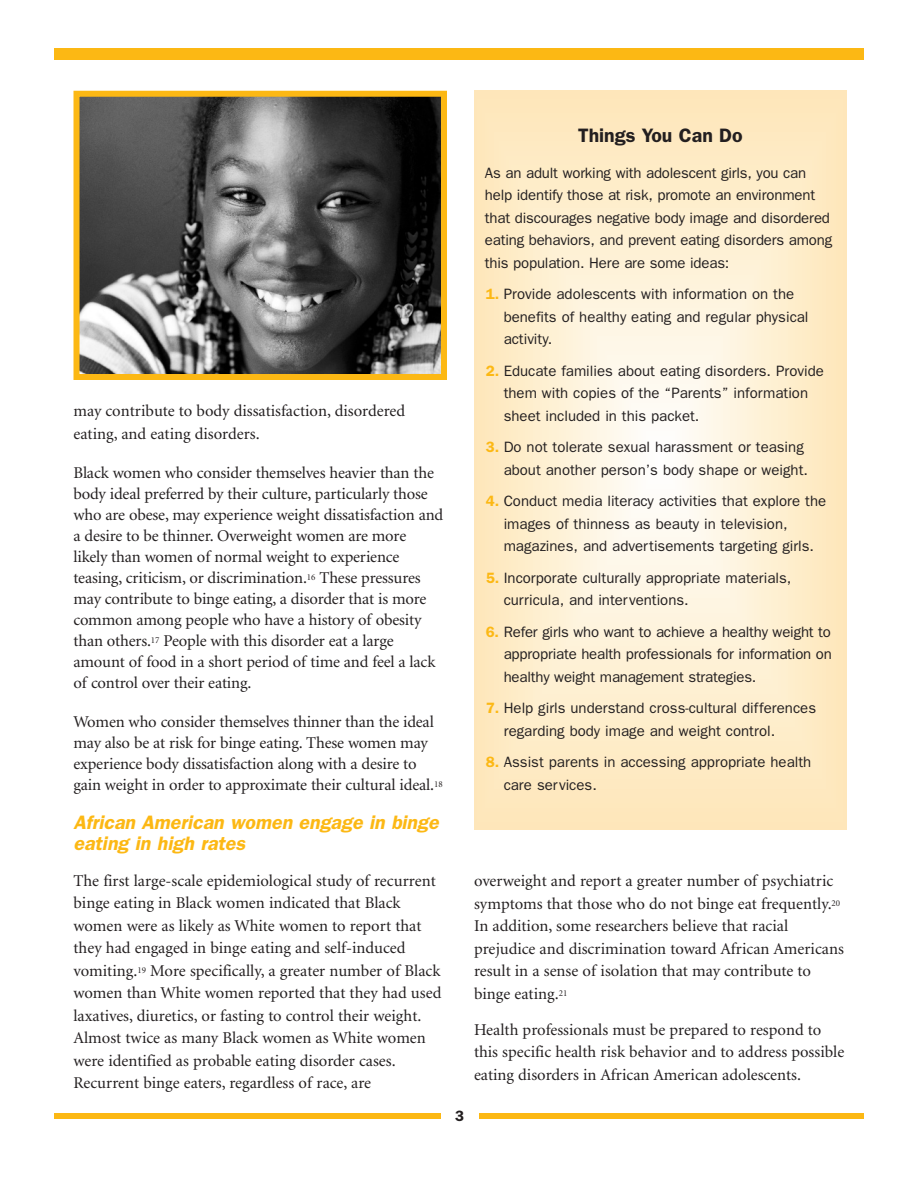
<style>
.page{position:relative;width:918px;height:1188px;background:#fff}
.page>*{position:absolute;margin:0;border:0;box-sizing:border-box;transform-origin:0 0}
.t1{font:italic 600 19.5px/21px "Franklin Gothic";color:#fcb814}
.t2{font:600 19.5px "Franklin Gothic";color:#231f20}
.t3{font:16.5px/22.5px "Minion";letter-spacing:-.005em;color:#231f20}
.t4{font:15px/22.5px "Franklin Gothic";color:#231f20}
.t5{font:600 15px "Franklin Gothic";color:#231f20}
.s1{font-weight:600;color:#fcb814}
</style>
<div class="page">
<div style="left:54px;top:48px;width:810px;height:12px;background:#fcb814"></div>
<div style="left:54px;top:1113px;width:810px;height:6px;background:#fcb814"></div>
<div style="left:441px;top:1104px;width:37px;height:27px;background:#fff"></div>
<div style="left:475px;top:94px;width:371px;height:732px;background:#fee6ba"></div>
<div style="left:487px;top:118px;width:347px;height:685px;background:#fee8be"></div>
<div style="left:499px;top:142px;width:323px;height:637px;background:#feeac2"></div>
<div style="left:509px;top:161px;width:303px;height:599px;background:#feebc6"></div>
<div style="left:523px;top:189px;width:274px;height:542px;background:#feedca"></div>
<div style="left:533px;top:208px;width:255px;height:504px;background:#feefcf"></div>
<div style="left:547px;top:237px;width:226px;height:447px;background:#fef0d3"></div>
<div style="left:559px;top:261px;width:202px;height:399px;background:#fef2d7"></div>
<div style="left:569px;top:280px;width:183px;height:361px;background:#fef3db"></div>
<div style="left:579px;top:299px;width:163px;height:323px;background:#fef4df"></div>
<div style="left:591px;top:322px;width:139px;height:276px;background:#fef6e4"></div>
<div style="left:600px;top:341px;width:121px;height:238px;background:#fef7e8"></div>
<div style="left:612px;top:365px;width:97px;height:190px;background:#fef8ec"></div>
<div style="left:622px;top:384px;width:77px;height:152px;background:#fefaf0"></div>
<div style="left:632px;top:403px;width:57px;height:114px;background:#fefbf4"></div>
<div style="left:641px;top:422px;width:39px;height:76px;background:#fefcf8"></div>
<div style="left:651px;top:441px;width:19px;height:38px;background:#fefdfc"></div>
<img style="left:81px;top:98px;width:359px;height:275px">
<div style="left:74px;top:91px;width:373px;height:289px;border:6px solid #fcb814"></div>
<p class="t3" style="left:74px;top:401px;width:333px">may contribute to body dissatisfaction, disordered eating, and eating disorders.</p>
<p class="t3" style="left:73px;top:463px;width:371px;line-height:21px">Black women who consider themselves heavier than the body ideal preferred by their culture, particularly those who are obese, may experience weight dissatisfaction and a desire to be thinner. Overweight women are more likely than women of normal weight to experience teasing, criticism, or discrimination.<sup>16</sup> These pressures may contribute to binge eating, a disorder that is more common among people who have a history of obesity than others.<sup>17</sup> People with this disorder eat a large amount of food in a short period of time and feel a lack of control over their eating.</p>
<p class="t3" style="left:74px;top:712px;width:371px;line-height:21px">Women who consider themselves thinner than the ideal may also be at risk for binge eating. These women may experience body dissatisfaction along with a desire to gain weight in order to approximate their cultural ideal.<sup>18</sup></p>
<p class="t1" style="left:73px;top:813px;width:370px">African American women engage in binge eating in high rates</p>
<p class="t3" style="left:73px;top:871px;width:369px">The first large-scale epidemiological study of recurrent binge eating in Black women indicated that Black women were as likely as White women to report that they had engaged in binge eating and self-induced vomiting.<sup>19</sup> More specifically, a greater number of Black women than White women reported that they had used laxatives, diuretics, or fasting to control their weight.<br>Almost twice as many Black women as White women were identified as probable eating disorder cases.<br>Recurrent binge eaters, regardless of race, are</p>
<p class="t2" style="left:578px;top:128px;width:166px">Things You Can Do</p>
<p class="t4" style="left:485px;top:163px;width:349px">As an adult working with adolescent girls, you can help identify those at risk, promote an environment that discourages negative body image and disordered eating behaviors, and prevent eating disorders among this population. Here are some ideas:</p>
<p class="t4" style="left:504px;top:284px;width:306px;text-indent:-18px"><span class="s1">1.</span> Provide adolescents with information on the benefits of healthy eating and regular physical activity.</p>
<p class="t4" style="left:504px;top:361px;width:322px;text-indent:-18px"><span class="s1">2.</span> Educate families about eating disorders. Provide them with copies of the “Parents” information sheet included in this packet.</p>
<p class="t4" style="left:486px;top:437px;width:324px;text-align:right"><span class="s1">3.</span> Do not tolerate sexual harassment or teasing about another person’s body shape or weight.</p>
<p class="t4" style="left:504px;top:491px;width:324px;text-indent:-18px"><span class="s1">4.</span> Conduct media literacy activities that explore the images of thinness as beauty in television, magazines, and advertisements targeting girls.</p>
<p class="t4" style="left:504px;top:568px;width:289px;text-indent:-18px"><span class="s1">5.</span> Incorporate culturally appropriate materials, curricula, and interventions.</p>
<p class="t4" style="left:504px;top:622px;width:330px;text-align:justify;text-indent:-18px"><span class="s1">6.</span> Refer girls who want to achieve a healthy weight to appropriate health professionals for information on healthy weight management strategies.</p>
<p class="t4" style="left:504px;top:698px;width:314px;text-indent:-18px"><span class="s1">7.</span> Help girls understand cross-cultural differences regarding body image and weight control.</p>
<p class="t4" style="left:504px;top:752px;width:309px;text-indent:-18px"><span class="s1">8.</span> Assist parents in accessing appropriate health care services.</p>
<p class="t3" style="left:474px;top:871px;width:371px">overweight and report a greater number of psychiatric symptoms that those who do not binge eat frequently.<sup>20<br></sup>In addition, some researchers believe that racial prejudice and discrimination toward African Americans result in a sense of isolation that may contribute to binge eating.<sup>21</sup></p>
<p class="t3" style="left:474px;top:1020px;width:372px">Health professionals must be prepared to respond to this specific health risk behavior and to address possible eating disorders in African American adolescents.</p>
<p class="t5" style="left:455px;top:1111px;width:10px">3</p>
</div>
